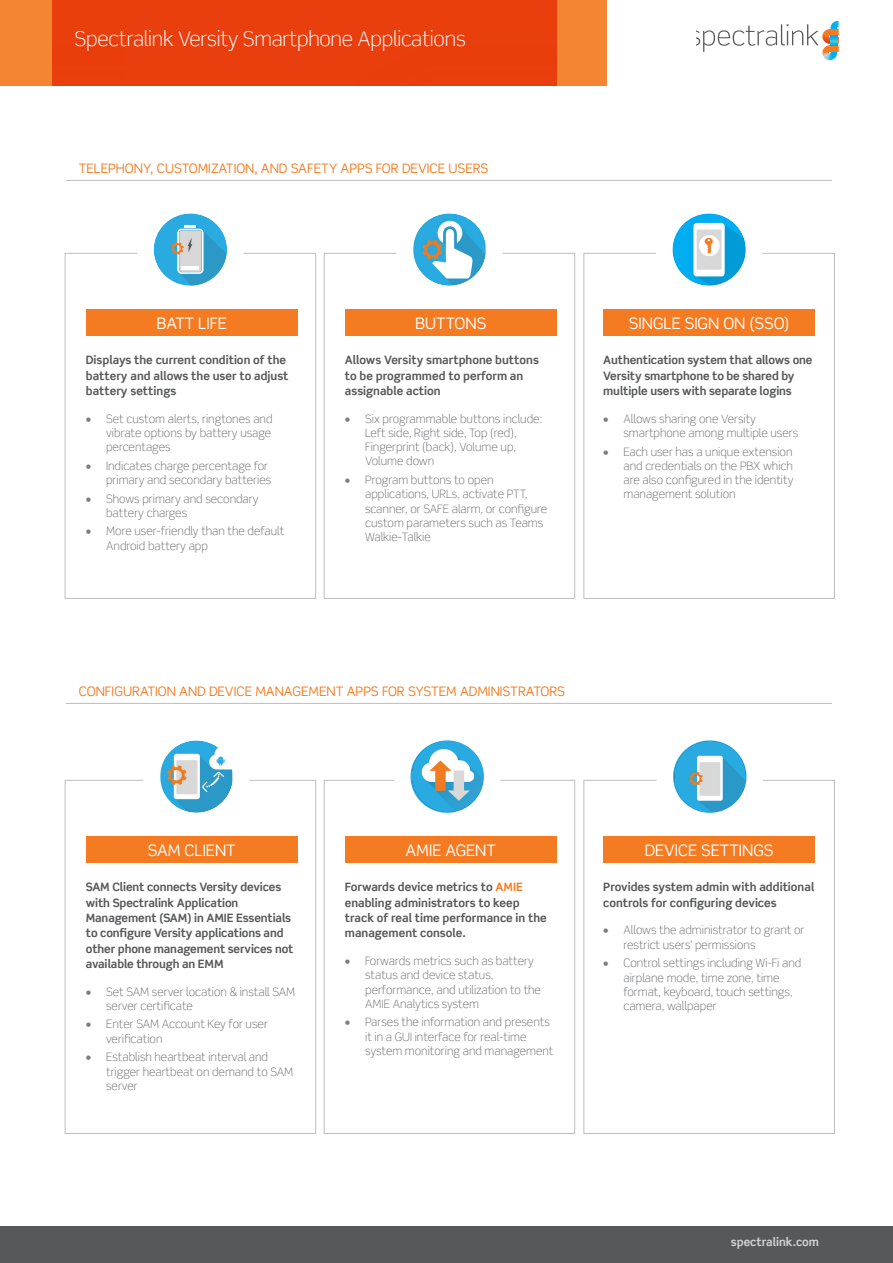
<style>
.page{position:relative;width:893px;height:1263px;background:#fff}
.page>*{position:absolute;margin:0;border:0;box-sizing:border-box;transform-origin:0 0}
.t1{font:300 20.4px "Scene Pro";letter-spacing:-.01em;color:#fff}
.App_H1{font:15.9px "Scene Std";color:#fff}
.t2{font:13.05px "Scene Std";color:#f47b21}
.t3{font:300 11.55px/14.2px "Scene Std";color:#6c6d70}
.App_intro{font:700 11.55px/15.3px "Scene Std";letter-spacing:-.01em;color:#57585a}
.Body{font:700 11.55px "Scene Std";color:#d1d2d4}
.s1{font-weight:700;color:#7e7d7f}
.s2{color:#f47b21}
</style>
<div class="page">
<div style="left:0;top:0;width:607px;height:86px;background:#f48533"></div>
<div style="left:53px;top:0;width:504px;height:86px;background:#e93f0e"></div>
<img style="left:822px;top:53px;width:15px;height:7px">
<img style="left:832px;top:21px;width:7px;height:3px">
<svg style="left:696px;top:24px;width:143px;height:29px"></svg>
<div style="left:0;top:1226px;width:893px;height:37px;background:#57585a"></div>
<div style="left:583px;top:253px;width:252px;height:346px;background:#fff;border:1px solid #bcbdc0"></div>
<div style="left:583px;top:780px;width:252px;height:354px;background:#fff;border:1px solid #bcbdc0"></div>
<div style="left:324px;top:253px;width:251px;height:346px;background:#fff;border:1px solid #bcbdc0"></div>
<div style="left:324px;top:780px;width:251px;height:354px;background:#fff;border:1px solid #bcbdc0"></div>
<div style="left:65px;top:253px;width:251px;height:346px;background:#fff;border:1px solid #bcbdc0"></div>
<div style="left:65px;top:780px;width:251px;height:354px;background:#fff;border:1px solid #bcbdc0"></div>
<hr style="left:66px;top:180px;width:766px;height:1px;background:#bcbdc0">
<hr style="left:66px;top:703px;width:766px;height:1px;background:#bcbdc0">
<svg style="left:154px;top:214px;width:73px;height:71px"></svg>
<div style="left:137px;top:197px;width:107px;height:105px;border:16px solid #fff;border-radius:50%"></div>
<img style="left:413px;top:214px;width:73px;height:71px">
<div style="left:396px;top:197px;width:107px;height:105px;border:16px solid #fff;border-radius:50%"></div>
<img style="left:673px;top:214px;width:72px;height:71px">
<div style="left:656px;top:197px;width:106px;height:105px;border:16px solid #fff;border-radius:50%"></div>
<div style="left:345px;top:310px;width:212px;height:26px;background:#f47b21"></div>
<div style="left:86px;top:310px;width:212px;height:26px;background:#f47b21"></div>
<div style="left:603px;top:310px;width:212px;height:26px;background:#f47b21"></div>
<img style="left:160px;top:741px;width:72px;height:71px">
<div style="left:143px;top:724px;width:106px;height:105px;border:16px solid #fff;border-radius:50%"></div>
<img style="left:411px;top:741px;width:72px;height:71px">
<div style="left:394px;top:724px;width:106px;height:105px;border:16px solid #fff;border-radius:50%"></div>
<img style="left:674px;top:741px;width:72px;height:71px">
<div style="left:657px;top:724px;width:106px;height:105px;border:16px solid #fff;border-radius:50%"></div>
<div style="left:345px;top:837px;width:212px;height:26px;background:#f47b21"></div>
<div style="left:86px;top:837px;width:212px;height:26px;background:#f47b21"></div>
<div style="left:603px;top:837px;width:212px;height:26px;background:#f47b21"></div>
<h3 class="t1" style="left:75px;top:26px;width:393px">Spectralink Versity Smartphone Applications</h3>
<h2 class="t2" style="left:79px;top:160px;width:411px">TELEPHONY, CUSTOMIZATION, AND SAFETY APPS FOR DEVICE USERS</h2>
<p class="App_H1" style="left:157px;top:313px;width:72px">BATT LIFE</p>
<p class="App_intro" style="left:86px;top:352px;width:204px">Displays the current condition of the battery and allows the user to adjust battery settings</p>
<p class="t3" style="left:106px;top:411px;width:168px;text-align:justify;text-indent:-20px"><span class="s1">•</span> Set custom alerts, ringtones and vibrate options by battery usage percentages</p>
<p class="t3" style="left:86px;top:459px;width:187px;text-align:right"><span class="s1">•</span> Indicates charge percentage for primary and secondary batteries</p>
<p class="t3" style="left:106px;top:491px;width:154px;text-indent:-20px"><span class="s1">•</span> Shows primary and secondary battery charges</p>
<p class="t3" style="left:106px;top:524px;width:180px;text-indent:-20px"><span class="s1">•</span> More user-friendly than the default<br>Android battery app</p>
<p class="App_H1" style="left:415px;top:313px;width:73px">BUTTONS</p>
<p class="App_intro" style="left:345px;top:352px;width:196px">Allows Versity smartphone buttons to be programmed to perform an assignable action</p>
<p class="t3" style="left:365px;top:411px;width:179px;text-indent:-20px"><span class="s1">•</span> Six programmable buttons include:<br>Left side, Right side, Top (red),<br>Fingerprint (back), Volume up,<br>Volume down</p>
<p class="t3" style="left:365px;top:473px;width:184px;text-indent:-20px"><span class="s1">•</span> Program buttons to open applications, URLs, activate PTT, scanner, or SAFE alarm, or configure custom parameters such as Teams<br>Walkie-Talkie</p>
<p class="App_H1" style="left:629px;top:313px;width:162px">SINGLE SIGN ON (SSO)</p>
<p class="App_intro" style="left:603px;top:352px;width:211px">Authentication system that allows one<br>Versity smartphone to be shared by multiple users with separate logins</p>
<p class="t3" style="left:623px;top:411px;width:176px;text-indent:-20px"><span class="s1">•</span> Allows sharing one Versity smartphone among multiple users</p>
<p class="t3" style="left:623px;top:444px;width:172px;text-align:justify;text-indent:-20px"><span class="s1">•</span> Each user has a unique extension and credentials on the PBX which are also configured in the identity management solution</p>
<h2 class="t2" style="left:79px;top:683px;width:488px">CONFIGURATION AND DEVICE MANAGEMENT APPS FOR SYSTEM ADMINISTRATORS</h2>
<p class="App_H1" style="left:148px;top:840px;width:89px">SAM CLIENT</p>
<p class="App_intro" style="left:86px;top:879px;width:209px">SAM Client connects Versity devices with Spectralink Application Management (SAM) in AMIE Essentials to configure Versity applications and other phone management services not available through an EMM</p>
<p class="t3" style="left:106px;top:984px;width:191px;text-indent:-20px"><span class="s1">•</span> Set SAM server location &amp; install SAM server certificate</p>
<p class="t3" style="left:106px;top:1017px;width:163px;text-indent:-20px"><span class="s1">•</span> Enter SAM Account Key for user verification</p>
<p class="t3" style="left:106px;top:1050px;width:189px;text-indent:-20px"><span class="s1">•</span> Establish heartbeat interval and trigger heartbeat on demand to SAM server</p>
<p class="App_H1" style="left:406px;top:840px;width:92px">AMIE AGENT</p>
<p class="App_intro" style="left:345px;top:879px;width:203px">Forwards device metrics to <span class="s2">AMIE </span>enabling administrators to keep track of real time performance in the management console.</p>
<p class="t3" style="left:365px;top:954px;width:177px;text-indent:-20px"><span class="s1">•</span> Forwards metrics such as battery status and device status, performance, and utilization to the<br>AMIE Analytics system</p>
<p class="t3" style="left:365px;top:1015px;width:190px;text-indent:-20px"><span class="s1">•</span> Parses the information and presents it in a GUI interface for real-time system monitoring and management</p>
<p class="App_H1" style="left:645px;top:840px;width:130px">DEVICE SETTINGS</p>
<p class="App_intro" style="left:603px;top:879px;width:213px">Provides system admin with additional controls for configuring devices</p>
<p class="t3" style="left:623px;top:923px;width:182px;text-indent:-20px"><span class="s1">•</span> Allows the administrator to grant or restrict users’ permissions</p>
<p class="t3" style="left:623px;top:956px;width:179px;text-indent:-20px"><span class="s1">•</span> Control settings including Wi-Fi and airplane mode, time zone, time format, keyboard, touch settings, camera, wallpaper</p>
<p class="Body" style="left:731px;top:1235px;width:90px">spectralink.com</p>
</div>
